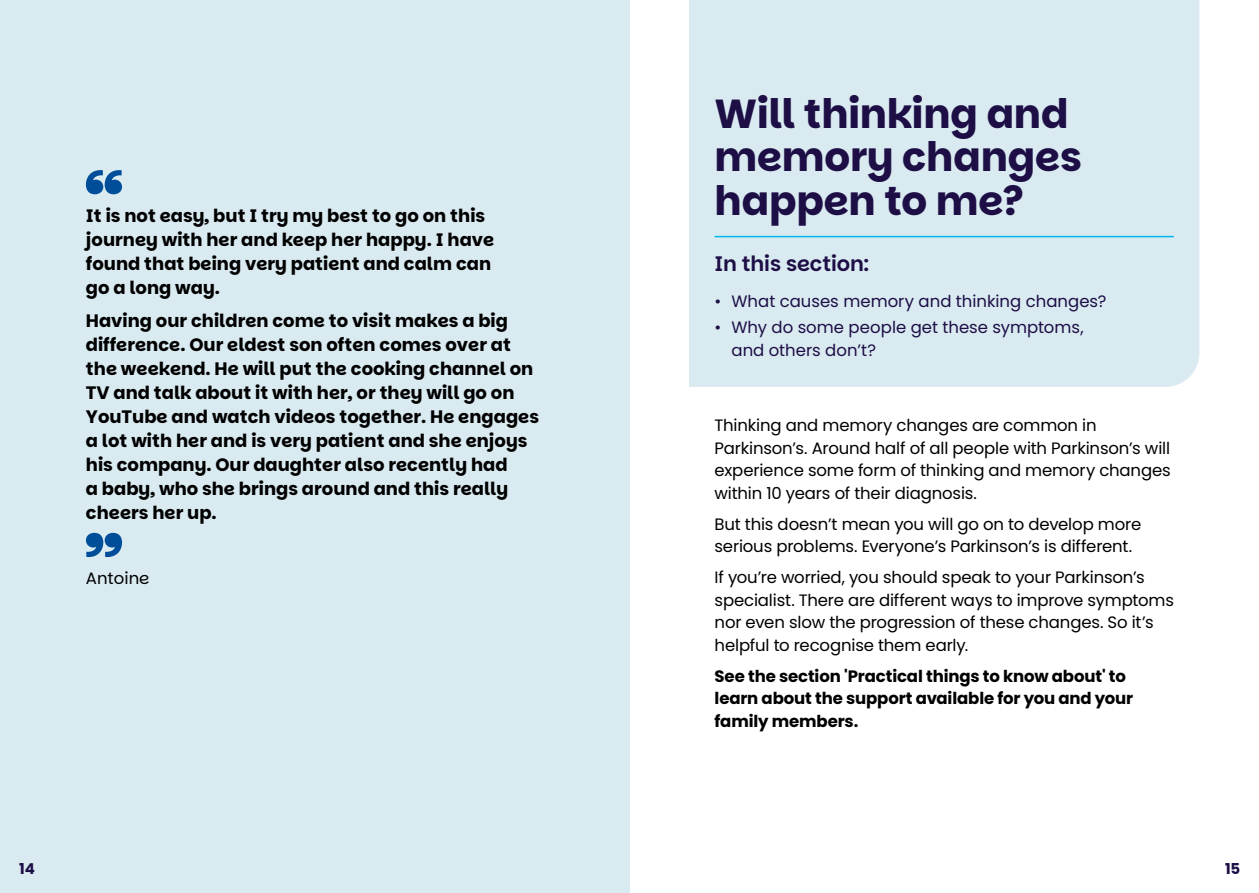
<style>
.page{position:relative;width:1259px;height:893px;background:#fff}
.page>*{position:absolute;margin:0;border:0;box-sizing:border-box;transform-origin:0 0}
.t1{font:700 40.5px/43.5px "Parkinsans";letter-spacing:-.005em;color:#1d0e46}
.t2{font:600 21px "Parkinsans";letter-spacing:-.01em;color:#1d0e46}
.t3{font:700 18px/24px "Parkinsans";color:#000}
.t4{font:16.5px/22.5px "Poppins";letter-spacing:-.01em;color:#000}
.t5{font:700 16.5px/22.5px "Poppins";letter-spacing:-.01em;color:#000}
.t6{font:16.5px/22.5px "Poppins";color:#1d0e46}
.t7{font:16.5px "Parkinsans";color:#000}
.t8{font:700 15px "Poppins";color:#1d0e46}
</style>
<div class="page">
<div style="left:0;top:0;width:629px;height:893px;background:#d9eaf0"></div>
<svg style="left:86px;top:170px;width:36px;height:24px"></svg>
<svg style="left:86px;top:533px;width:36px;height:24px"></svg>
<div style="left:689px;top:0;width:510px;height:387px;background:#d9eaf0"></div>
<hr style="left:714px;top:236px;width:460px;height:1px;background:#00b8ee">
<p class="t3" style="left:86px;top:204px;width:410px">It is not easy, but I try my best to go on this journey with her and keep her happy. I have found that being very patient and calm can go a long way.</p>
<p class="t3" style="left:86px;top:308px;width:455px">Having our children come to visit makes a big difference. Our eldest son often comes over at the weekend. He will put the cooking channel on TV and talk about it with her, or they will go on YouTube and watch videos together. He engages a lot with her and is very patient and she enjoys his company. Our daughter also recently had<br>a baby, who she brings around and this really cheers her up.</p>
<p class="t7" style="left:86px;top:566px;width:65px">Antoine</p>
<h1 class="t1" style="left:714px;top:92px;width:369px">Will thinking and memory changes happen to me?</h1>
<p class="t2" style="left:714px;top:249px;width:156px">In this section:</p>
<p class="t6" style="left:714px;top:290px;width:393px">• What causes memory and thinking changes?</p>
<p class="t6" style="left:731px;top:316px;width:353px;text-indent:-17px">• Why do some people get these symptoms, and others don’t?</p>
<p class="t4" style="left:714px;top:414px;width:458px">Thinking and memory changes are common in Parkinson’s. Around half of all people with Parkinson’s will experience some form of thinking and memory changes within 10 years of their diagnosis.</p>
<p class="t4" style="left:714px;top:513px;width:428px">But this doesn’t mean you will go on to develop more serious problems. Everyone’s Parkinson’s is different.</p>
<p class="t4" style="left:714px;top:566px;width:461px">If you’re worried, you should speak to your Parkinson’s specialist. There are different ways to improve symptoms nor even slow the progression of these changes. So it’s helpful to recognise them early.</p>
<p class="t5" style="left:714px;top:665px;width:420px">See the section 'Practical things to know about' to learn about the support available for you and your family members.</p>
<p class="t8" style="left:19px;top:860px;width:17px">14</p>
<p class="t8" style="left:1225px;top:860px;width:16px">15</p>
</div>
